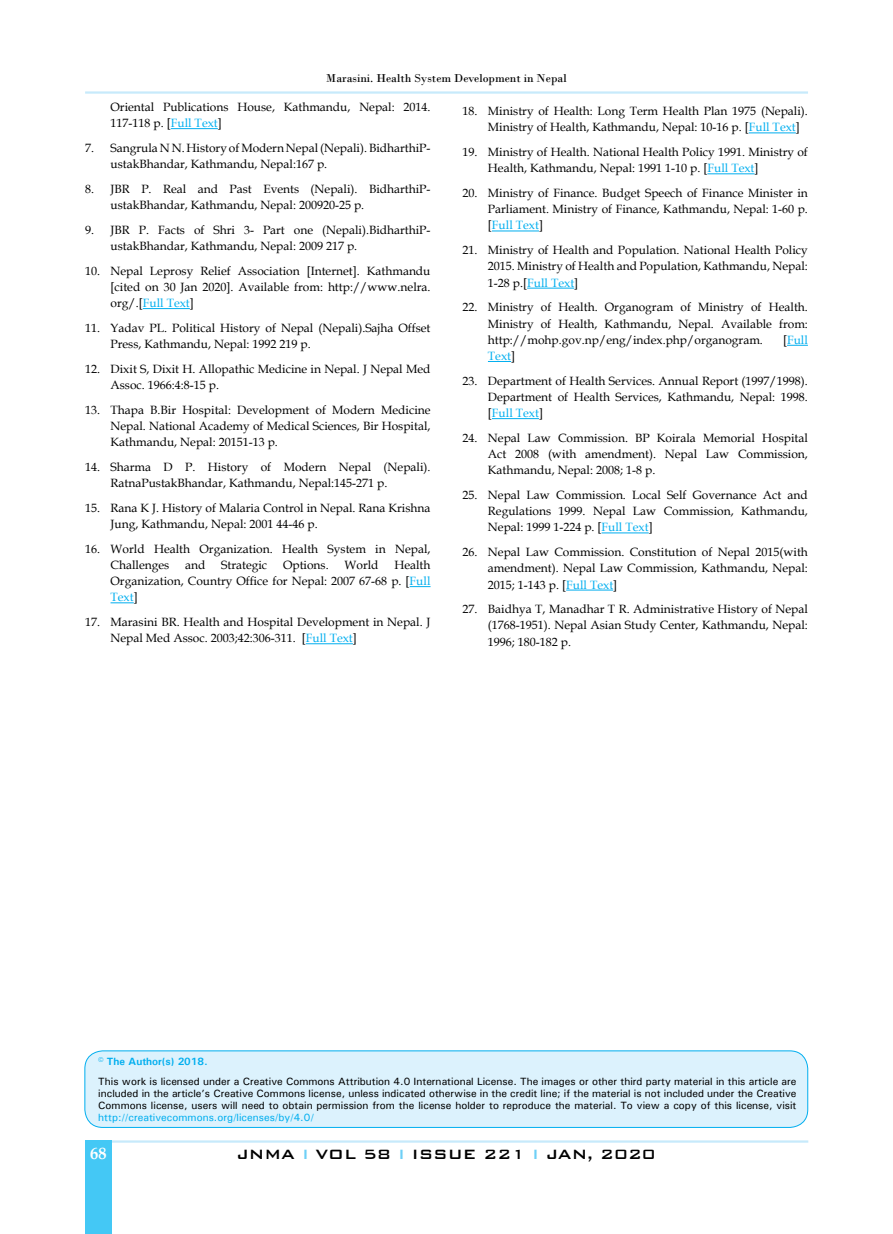
<style>
.page{position:relative;width:893px;height:1234px;background:#fff}
.page>*{position:absolute;margin:0;border:0;box-sizing:border-box;transform-origin:0 0}
.t1{font:500 18px "Bank Gothic BT";color:#000}
.t2{font:700 16.5px "Book Antiqua";color:#fff}
.t3{font:12px/16.2px "Book Antiqua";color:#000}
.t4{font:12px "Bodoni";color:#000}
.t5{font:12px "Book Antiqua";color:#00aeef}
.t6{font:500 10.5px/12px "Univers";color:#000;text-align:justify}
.t7{font:500 10.5px "Univers";color:#00aeef}
.t8{font:700 10.5px "Univers";color:#00aeef}
.s1{color:#00aeef}
.s2{color:#000}
.s3{color:#6dcff6}
</style>
<div class="page">
<hr style="left:85px;top:91px;width:723px;height:3px;background:#c7eafb">
<hr style="left:85px;top:1140px;width:723px;height:2px;background:#c7eafb">
<div style="left:86px;top:1140px;width:26px;height:93px;background:#44c8f5"></div>
<hr style="left:171px;top:128px;width:47px;height:1px;background:#00aeef">
<hr style="left:143px;top:308px;width:47px;height:1px;background:#00aeef">
<svg style="left:410px;top:586px;width:21px;height:1px"></svg>
<svg style="left:111px;top:602px;width:23px;height:1px"></svg>
<hr style="left:306px;top:643px;width:47px;height:1px;background:#00aeef">
<hr style="left:749px;top:132px;width:47px;height:1px;background:#00aeef">
<hr style="left:707px;top:173px;width:48px;height:1px;background:#00aeef">
<hr style="left:492px;top:230px;width:47px;height:1px;background:#00aeef">
<hr style="left:527px;top:288px;width:47px;height:1px;background:#00aeef">
<svg style="left:787px;top:345px;width:21px;height:1px"></svg>
<svg style="left:488px;top:361px;width:23px;height:1px"></svg>
<hr style="left:492px;top:418px;width:47px;height:1px;background:#00aeef">
<hr style="left:602px;top:532px;width:47px;height:1px;background:#00aeef">
<hr style="left:566px;top:589px;width:47px;height:1px;background:#00aeef">
<div style="left:85px;top:1050px;width:723px;height:77px;background:#dcf2fd;border-radius:18px"></div>
<div style="left:85px;top:1050px;width:723px;height:77px;border:1px solid #00aeef;border-radius:18px"></div>
<p class="t4" style="left:326px;top:71px;width:242px">Marasini. Health System Development in Nepal</p>
<p class="t3" style="left:111px;top:98px;width:321px">Oriental Publications House, Kathmandu, Nepal: 2014.<br>117-118 p. [<span class="s1">Full Text</span>]</p>
<p class="t3" style="left:111px;top:139px;width:321px;text-indent:-26px">7. Sangrula N N. History of Modern Nepal (Nepali). BidharthiP&shy;ustakBhandar, Kathmandu, Nepal:167 p.</p>
<p class="t3" style="left:111px;top:180px;width:321px;text-indent:-26px">8. JBR P. Real and Past Events (Nepali). BidharthiP&shy;ustakBhandar, Kathmandu, Nepal: 200920-25 p.</p>
<p class="t3" style="left:111px;top:221px;width:321px;text-indent:-26px">9. JBR P. Facts of Shri 3- Part one (Nepali).BidharthiP&shy;ustakBhandar, Kathmandu, Nepal: 2009 217 p.</p>
<p class="t3" style="left:111px;top:262px;width:321px;text-align:justify;text-indent:-26px">10. Nepal Leprosy Relief Association [Internet]. Kathmandu [cited on 30 Jan 2020]. Available from: http://www.nelra. org/.[<span class="s1">Full Text</span>]</p>
<p class="t3" style="left:111px;top:319px;width:321px;text-indent:-26px">11. Yadav PL. Political History of Nepal (Nepali).Sajha Offset<br>Press, Kathmandu, Nepal: 1992 219 p.</p>
<p class="t3" style="left:111px;top:360px;width:321px;text-indent:-26px">12. Dixit S, Dixit H. Allopathic Medicine in Nepal. J Nepal Med<br>Assoc. 1966:4:8-15 p.</p>
<p class="t3" style="left:111px;top:401px;width:321px;text-align:justify;text-indent:-26px">13. Thapa B.Bir Hospital: Development of Modern Medicine Nepal. National Academy of Medical Sciences, Bir Hospital, Kathmandu, Nepal: 20151-13 p.</p>
<p class="t3" style="left:111px;top:458px;width:321px;text-indent:-26px">14. Sharma D P. History of Modern Nepal (Nepali).<br>RatnaPustakBhandar, Kathmandu, Nepal:145-271 p.</p>
<p class="t3" style="left:111px;top:499px;width:321px;text-indent:-26px">15. Rana K J. History of Malaria Control in Nepal. Rana Krishna<br>Jung, Kathmandu, Nepal: 2001 44-46 p.</p>
<p class="t3" style="left:111px;top:540px;width:321px;text-indent:-26px">16. World Health Organization. Health System in Nepal,<br>Challenges</p>
<p class="t3" style="left:111px;top:556px;width:321px;text-align:justify;text-indent:284px">Health Organization, Country Office for Nepal: 2007 67-68 p. [<span class="s1">Full Text</span>]</p>
<p class="t3" style="left:111px;top:613px;width:321px;text-indent:-26px">17. Marasini BR. Health and Hospital Development in Nepal. J<br>Nepal Med Assoc. 2003;42:306-311. [<span class="s1">Full Text</span>]</p>
<p class="t3" style="left:185px;top:556px;width:22px">and</p>
<p class="t3" style="left:221px;top:556px;width:48px">Strategic</p>
<p class="t3" style="left:283px;top:556px;width:47px">Options.</p>
<p class="t3" style="left:344px;top:556px;width:36px">World</p>
<p class="t3" style="left:488px;top:103px;width:321px;text-indent:-26px">18. Ministry of Health: Long Term Health Plan 1975 (Nepali).<br>Ministry of Health, Kathmandu, Nepal: 10-16 p. [<span class="s1">Full Text</span>]</p>
<p class="t3" style="left:488px;top:143px;width:321px;text-indent:-26px">19. Ministry of Health. National Health Policy 1991. Ministry of<br>Health, Kathmandu, Nepal: 1991 1-10 p. [<span class="s1">Full Text</span>]</p>
<p class="t3" style="left:488px;top:184px;width:321px;text-align:justify;text-indent:-26px">20. Ministry of Finance. Budget Speech of Finance Minister in Parliament. Ministry of Finance, Kathmandu, Nepal: 1-60 p. [<span class="s1">Full Text</span>]</p>
<p class="t3" style="left:488px;top:241px;width:321px;text-align:justify;text-indent:-26px">21. Ministry of Health and Population. National Health Policy 2015. Ministry of Health and Population, Kathmandu, Nepal:<br>1-28 p.[<span class="s1">Full Text</span>]</p>
<p class="t3" style="left:488px;top:299px;width:321px;text-align:justify;text-indent:-26px">22. Ministry of Health. Organogram of Ministry of Health.<br>Ministry of Health, Kathmandu, Nepal. Available from: http://mohp.gov.np/eng/index.php/organogram.</p>
<p class="t5" style="left:783px;top:331px;width:26px"><span class="s2">[</span>Full</p>
<p class="t5" style="left:488px;top:347px;width:29px">Text<span class="s2">]</span></p>
<p class="t3" style="left:488px;top:372px;width:321px;text-align:justify;text-indent:-26px">23. Department of Health Services. Annual Report (1997/1998).<br>Department of Health Services, Kathmandu, Nepal: 1998. [<span class="s1">Full Text</span>]</p>
<p class="t3" style="left:488px;top:429px;width:321px;text-align:justify;text-indent:-26px">24. Nepal Law Commission. BP Koirala Memorial Hospital Act 2008 (with amendment). Nepal Law Commission, Kathmandu, Nepal: 2008; 1-8 p.</p>
<p class="t3" style="left:488px;top:486px;width:321px;text-align:justify;text-indent:-26px">25. Nepal Law Commission. Local Self Governance Act and Regulations 1999. Nepal Law Commission, Kathmandu, Nepal: 1999 1-224 p. [<span class="s1">Full Text</span>]</p>
<p class="t3" style="left:488px;top:543px;width:321px;text-align:justify;text-indent:-26px">26. Nepal Law Commission. Constitution of Nepal 2015(with amendment). Nepal Law Commission, Kathmandu, Nepal:<br>2015; 1-143 p. [<span class="s1">Full Text</span>]</p>
<p class="t3" style="left:488px;top:600px;width:321px;text-align:justify;text-indent:-26px">27. Baidhya T, Manadhar T R. Administrative History of Nepal (1768-1951). Nepal Asian Study Center, Kathmandu, Nepal:<br>1996; 180-182 p.</p>
<p class="t8" style="left:98px;top:1054px;width:111px">© The Author(s) 2018.</p>
<p class="t6" style="left:98px;top:1075px;width:700px">This work is licensed under a Creative Commons Attribution 4.0 International License. The images or other third party material in this article are included in the article’s Creative Commons license, unless indicated otherwise in the credit line; if the material is not included under the Creative Commons license, users will need to obtain permission from the license holder to reproduce the material. To view a copy of this license, visit</p>
<p class="t7" style="left:98px;top:1110px;width:217px">http://creativecommons.org/licenses/by/4.0/</p>
<h2 class="t2" style="left:90px;top:1142px;width:18px">68</h2>
<h1 class="t1" style="left:237px;top:1143px;width:420px">JNMA <span class="s3">I</span> VOL 58 <span class="s3">I</span> ISSUE 221 <span class="s3">I</span> JAN, 2020</h1>
</div>
